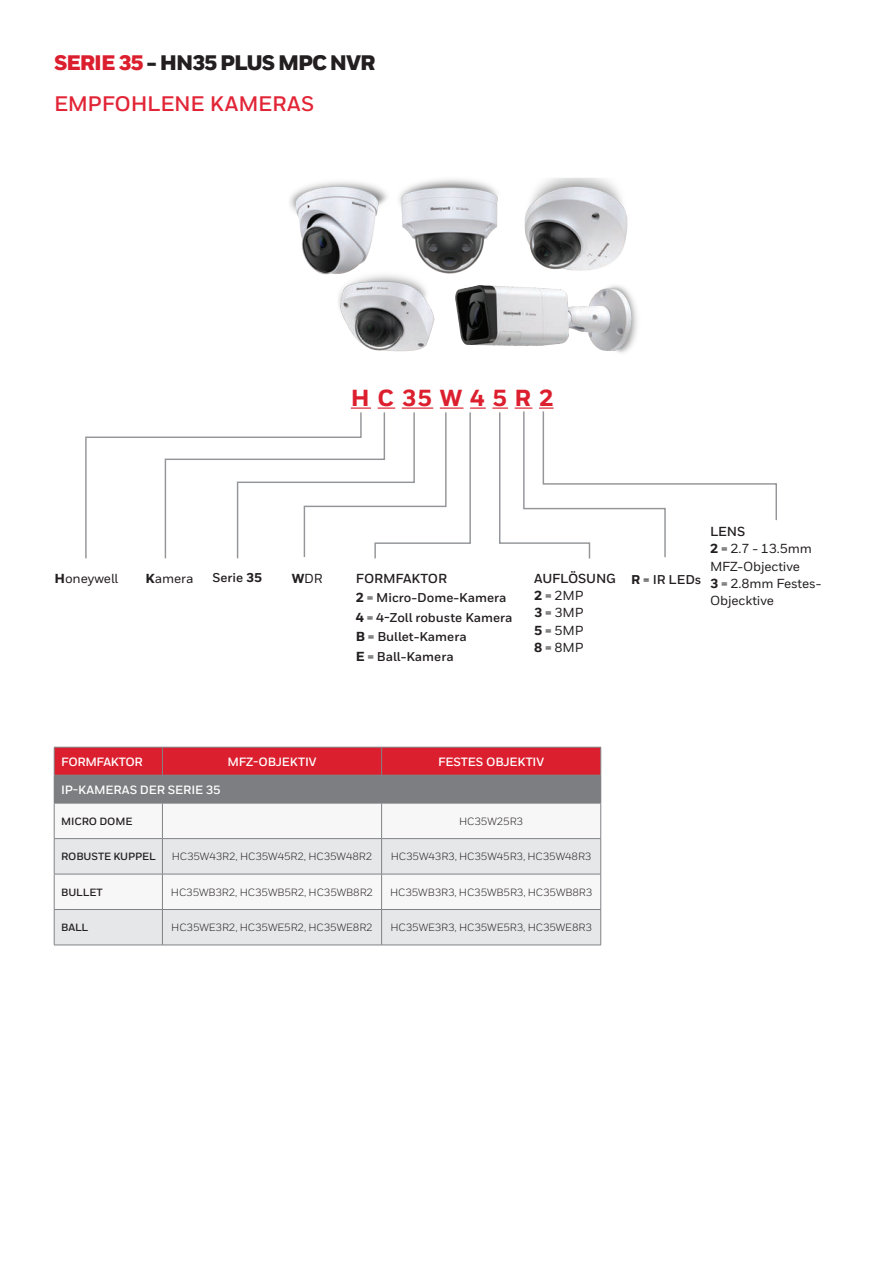
<style>
.page{position:relative;width:893px;height:1263px;background:#fff}
.page>*{position:absolute;margin:0;border:0;box-sizing:border-box;transform-origin:0 0}
.NOTES{font:800 23.25px "Honeywell Sans";letter-spacing:.335em;color:#dc1f2e}
.NOTES-2{font:900 21px "Honeywell Sans";letter-spacing:-.05em;color:#231f20}
._07_Inside__Intro_He{font:700 21px "Honeywell Sans";letter-spacing:-.015em;color:#e22536}
.NOTES-3{font:500 13.05px/17.4px "Honeywell Sans";letter-spacing:-.01em;color:#231f20}
.NOTES-4{font:700 13.05px "Honeywell Sans";letter-spacing:-.01em;color:#231f20}
.NOTES-5{font:700 12.75px "Honeywell Sans";color:#231f20}
.Table_side_header_8p{font:700 12px "Honeywell Sans";letter-spacing:-.01em;color:#fff}
.Table_side_header_8p-2{font:700 12px "Honeywell Sans";letter-spacing:-.03em;color:#fff}
.table_body_8{font:10.5px "Honeywell Sans";letter-spacing:-.01em;color:#231f20}
.Table_side_header_8p-3{font:10.5px "Honeywell Sans";letter-spacing:-.01em;color:#231f20}
.Table_side_header_8p-4{font:700 10.5px "Honeywell Sans";letter-spacing:-.01em;color:#231f20}
.s1{color:#dc1f2e}
.s2{font-weight:800}
.s3{font-weight:800;font-size:13.05px}
.s4{font-weight:500;font-size:13.05px}
</style>
<div class="page">
<svg style="left:55px;top:839px;width:545px;height:106px;fill:#e6e7e9"></svg>
<svg style="left:54px;top:747px;width:547px;height:56px;background:#aa5059"></svg>
<hr style="left:54px;top:803px;width:108px;height:1px;background:#808285">
<hr style="left:54px;top:803px;width:1px;height:35px;background:#808285">
<hr style="left:162px;top:803px;width:220px;height:1px;background:#808285">
<hr style="left:162px;top:803px;width:1px;height:35px;background:#808285">
<hr style="left:382px;top:803px;width:219px;height:1px;background:#808285">
<hr style="left:381px;top:803px;width:1px;height:35px;background:#808285">
<hr style="left:600px;top:803px;width:1px;height:35px;background:#808285">
<hr style="left:54px;top:838px;width:108px;height:1px;background:#808285">
<hr style="left:54px;top:839px;width:1px;height:35px;background:#808285">
<hr style="left:162px;top:838px;width:220px;height:1px;background:#808285">
<hr style="left:162px;top:839px;width:1px;height:35px;background:#808285">
<hr style="left:382px;top:838px;width:219px;height:1px;background:#808285">
<hr style="left:381px;top:839px;width:1px;height:35px;background:#808285">
<hr style="left:600px;top:839px;width:1px;height:35px;background:#808285">
<hr style="left:54px;top:874px;width:108px;height:1px;background:#808285">
<hr style="left:54px;top:874px;width:1px;height:35px;background:#808285">
<hr style="left:162px;top:874px;width:220px;height:1px;background:#808285">
<hr style="left:162px;top:874px;width:1px;height:35px;background:#808285">
<hr style="left:382px;top:874px;width:219px;height:1px;background:#808285">
<hr style="left:381px;top:874px;width:1px;height:35px;background:#808285">
<hr style="left:600px;top:874px;width:1px;height:35px;background:#808285">
<hr style="left:54px;top:909px;width:108px;height:1px;background:#808285">
<hr style="left:54px;top:910px;width:1px;height:35px;background:#808285">
<hr style="left:162px;top:909px;width:220px;height:1px;background:#808285">
<hr style="left:162px;top:910px;width:1px;height:35px;background:#808285">
<hr style="left:382px;top:909px;width:219px;height:1px;background:#808285">
<hr style="left:381px;top:910px;width:1px;height:35px;background:#808285">
<hr style="left:600px;top:910px;width:1px;height:35px;background:#808285">
<hr style="left:54px;top:945px;width:108px;height:1px;background:#808285">
<hr style="left:162px;top:945px;width:220px;height:1px;background:#808285">
<hr style="left:382px;top:945px;width:219px;height:1px;background:#808285">
<svg style="left:85px;top:407px;width:401px;height:152px"></svg>
<img style="left:289px;top:178px;width:348px;height:175px">
<svg style="left:492px;top:407px;width:285px;height:152px"></svg>
<p class="NOTES-2" style="left:54px;top:50px;width:323px"><span class="s1">SERIE 35</span> - HN35 PLUS MPC NVR</p>
<p class="_07_Inside__Intro_He" style="left:54px;top:91px;width:262px">EMPFOHLENE KAMERAS</p>
<p class="NOTES" style="left:351px;top:383px;width:204px">HC35W45R2</p>
<p class="NOTES-3" style="left:55px;top:570px;width:65px"><span class="s2">H</span>oneywell</p>
<p class="NOTES-3" style="left:146px;top:570px;width:49px"><span class="s2">K</span>amera</p>
<p class="NOTES-4" style="left:534px;top:570px;width:83px">AUFLÖSUNG</p>
<p class="NOTES-3" style="left:534px;top:587px;width:51px"><span class="s2">2</span> = 2MP</p>
<p class="NOTES-3" style="left:534px;top:604px;width:51px"><span class="s2">3</span> = 3MP</p>
<p class="NOTES-3" style="left:534px;top:622px;width:51px"><span class="s2">5</span> = 5MP</p>
<p class="NOTES-3" style="left:534px;top:639px;width:51px"><span class="s2">8</span> = 8MP</p>
<p class="NOTES-5" style="left:212px;top:570px;width:51px">Serie <span class="s2">35</span></p>
<p class="NOTES-3" style="left:292px;top:570px;width:33px"><span class="s2">W</span>DR</p>
<p class="NOTES-4" style="left:356px;top:570px;width:93px">FORMFAKTOR</p>
<p class="NOTES-5" style="left:356px;top:590px;width:152px"><span class="s3">2</span> <span class="s4">=</span> Micro-Dome-Kamera</p>
<p class="NOTES-5" style="left:356px;top:609px;width:158px"><span class="s3">4</span> <span class="s4">=</span> 4-Zoll robuste Kamera</p>
<p class="NOTES-5" style="left:356px;top:629px;width:112px"><span class="s3">B</span> <span class="s4">=</span> Bullet-Kamera</p>
<p class="NOTES-5" style="left:356px;top:648px;width:99px"><span class="s3">E</span> <span class="s4">=</span> Ball-Kamera</p>
<p class="NOTES-5" style="left:631px;top:572px;width:72px"><span class="s2">R</span> = IR LEDs</p>
<p class="NOTES-4" style="left:710px;top:523px;width:37px">LENS</p>
<p class="NOTES-3" style="left:710px;top:540px;width:103px"><span class="s2">2</span> = 2.7 - 13.5mm<br>MFZ-Objective</p>
<p class="NOTES-3" style="left:710px;top:575px;width:113px"><span class="s2">3</span> = 2.8mm Festes-<br>Objecktive</p>
<p class="Table_side_header_8p-2" style="left:61px;top:754px;width:83px">FORMFAKTOR</p>
<p class="Table_side_header_8p" style="left:228px;top:754px;width:90px">MFZ-OBJEKTIV</p>
<p class="Table_side_header_8p" style="left:438px;top:754px;width:107px">FESTES OBJEKTIV</p>
<p class="Table_side_header_8p" style="left:61px;top:782px;width:161px">IP-KAMERAS DER SERIE 35</p>
<p class="Table_side_header_8p-4" style="left:61px;top:815px;width:73px">MICRO DOME</p>
<p class="table_body_8" style="left:459px;top:815px;width:65px">HC35W25R3</p>
<p class="Table_side_header_8p-4" style="left:61px;top:850px;width:96px">ROBUSTE KUPPEL</p>
<p class="table_body_8" style="left:172px;top:850px;width:202px">HC35W43R2, HC35W45R2, HC35W48R2</p>
<p class="table_body_8" style="left:391px;top:850px;width:202px">HC35W43R3, HC35W45R3, HC35W48R3</p>
<p class="Table_side_header_8p-4" style="left:61px;top:886px;width:43px">BULLET</p>
<p class="Table_side_header_8p-3" style="left:171px;top:886px;width:204px">HC35WB3R2, HC35WB5R2, HC35WB8R2</p>
<p class="Table_side_header_8p-3" style="left:390px;top:886px;width:204px">HC35WB3R3, HC35WB5R3, HC35WB8R3</p>
<p class="Table_side_header_8p-4" style="left:61px;top:921px;width:29px">BALL</p>
<p class="table_body_8" style="left:171px;top:921px;width:203px">HC35WE3R2, HC35WE5R2, HC35WE8R2</p>
<p class="table_body_8" style="left:390px;top:921px;width:203px">HC35WE3R3, HC35WE5R3, HC35WE8R3</p>
</div>
